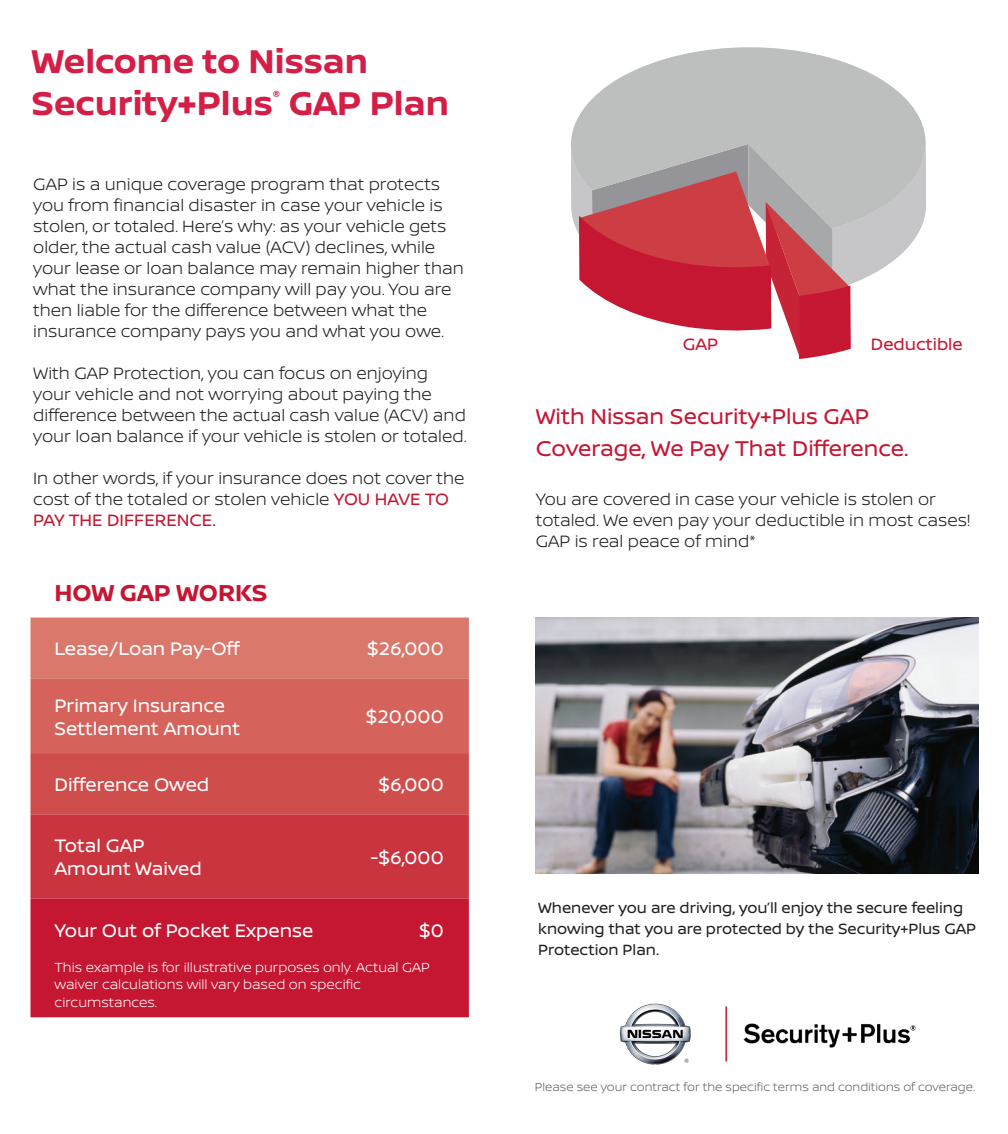
<style>
.page{position:relative;width:1008px;height:1134px;background:#fff}
.page>*{position:absolute;margin:0;border:0;box-sizing:border-box;transform-origin:0 0}
.t1{font:700 35px/42px "Nissan Brand";color:#d41e46}
.t2{font:700 24.5px "Nissan Brand";color:#c51632}
.t3{font:22.75px/31.5px "Nissan Brand";color:#c51632}
.Benefit_Title{font:19.25px/23.1px "Nissan Brand";color:#fff}
.t4{font:300 17.5px/21px "Nissan Brand";color:#231f20}
.DISLAIMER2{font:17.5px "Nissan Brand";color:#c51632}
.DISLAIMER2-2{font:15.75px/21px "Nissan Brand";color:#231f20}
.main_body{font:300 14px/17.5px "Nissan Brand";color:#fff}
.t5{font:700 14px "Nissan Brand";color:#d41e46}
.Disclaimer{font:300 12.25px "Nissan Brand";color:#606569}
.s1{font-weight:400;color:#c51632}
</style>
<div class="page">
<img style="left:619px;top:1004px;width:297px;height:61px">
<svg style="left:31px;top:618px;width:438px;height:280px;background:#d15553"></svg>
<div style="left:31px;top:898px;width:438px;height:119px;background:#c51632"></div>
<img style="left:536px;top:618px;width:443px;height:256px">
<svg style="left:571px;top:47px;width:355px;height:96px;fill:#bdbebe"></svg>
<svg style="left:571px;top:143px;width:355px;height:216px"></svg>
<p class="t1" style="left:32px;top:39px;width:419px">Welcome to Nissan<br>Security+Plus GAP Plan</p>
<p class="t5" style="left:273px;top:85px;width:9px">®</p>
<p class="t4" style="left:33px;top:173px;width:432px">GAP is a unique coverage program that protects you from financial disaster in case your vehicle is stolen, or totaled. Here’s why: as your vehicle gets older, the actual cash value (ACV) declines, while your lease or loan balance may remain higher than what the insurance company will pay you. You are then liable for the difference between what the insurance company pays you and what you owe.</p>
<p class="t4" style="left:33px;top:362px;width:435px">With GAP Protection, you can focus on enjoying your vehicle and not worrying about paying the difference between the actual cash value (ACV) and your loan balance if your vehicle is stolen or totaled.</p>
<p class="t4" style="left:33px;top:467px;width:433px">In other words, if your insurance does not cover the cost of the totaled or stolen vehicle <span class="s1">YOU HAVE TO<br>PAY THE DIFFERENCE.</span></p>
<p class="t2" style="left:54px;top:575px;width:215px">HOW GAP WORKS</p>
<p class="Benefit_Title" style="left:54px;top:636px;width:187px">Lease/Loan Pay-Off</p>
<p class="Benefit_Title" style="left:367px;top:636px;width:78px">$26,000</p>
<p class="Benefit_Title" style="left:54px;top:693px;width:187px">Primary Insurance<br>Settlement Amount</p>
<p class="Benefit_Title" style="left:366px;top:704px;width:79px">$20,000</p>
<p class="Benefit_Title" style="left:54px;top:772px;width:156px">Difference Owed</p>
<p class="Benefit_Title" style="left:378px;top:772px;width:67px">$6,000</p>
<p class="Benefit_Title" style="left:54px;top:833px;width:92px">Total GAP</p>
<p class="Benefit_Title" style="left:54px;top:856px;width:149px">Amount Waived</p>
<p class="Benefit_Title" style="left:371px;top:845px;width:75px">-$6,000</p>
<p class="Benefit_Title" style="left:54px;top:918px;width:260px">Your Out of Pocket Expense</p>
<p class="Benefit_Title" style="left:419px;top:918px;width:26px">$0</p>
<p class="main_body" style="left:54px;top:958px;width:377px">This example is for illustrative purposes only. Actual GAP waiver calculations will vary based on specific circumstances.</p>
<p class="DISLAIMER2" style="left:683px;top:332px;width:37px">GAP</p>
<p class="DISLAIMER2" style="left:871px;top:332px;width:93px">Deductible</p>
<p class="t3" style="left:536px;top:400px;width:374px">With Nissan Security+Plus GAP<br>Coverage, We Pay That Difference.</p>
<p class="t4" style="left:536px;top:488px;width:436px">You are covered in case your vehicle is stolen or totaled. We even pay your deductible in most cases!<br>GAP is real peace of mind*</p>
<p class="DISLAIMER2-2" style="left:538px;top:897px;width:439px">Whenever you are driving, you’ll enjoy the secure feeling knowing that you are protected by the Security+Plus GAP<br>Protection Plan.</p>
<p class="Disclaimer" style="left:535px;top:1078px;width:442px">Please see your contract for the specific terms and conditions of coverage.</p>
</div>
